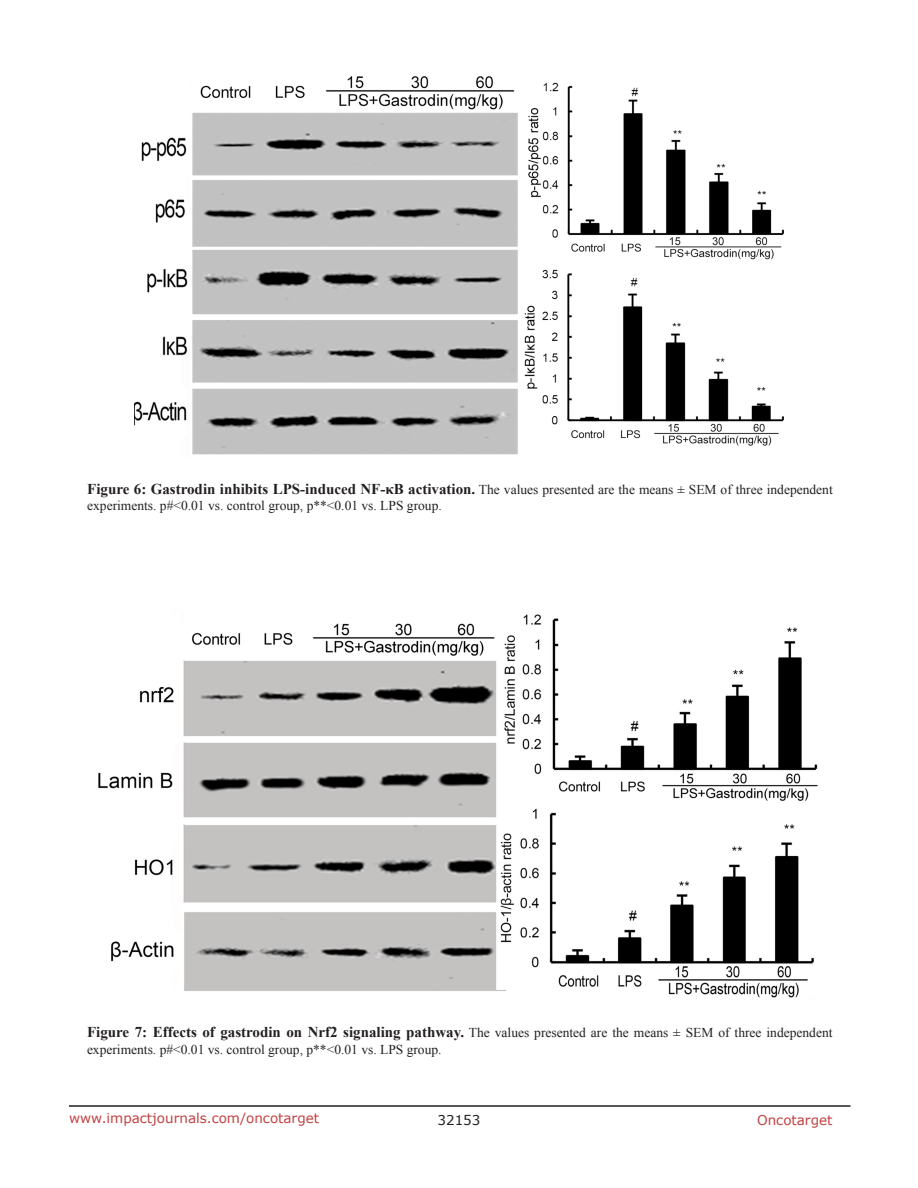
<style>
.page{position:relative;width:918px;height:1188px;background:#fff}
.page>*{position:absolute;margin:0;border:0;box-sizing:border-box;transform-origin:0 0}
.figuretext{font:700 15px "Times New Roman";color:#231f20}
.figuretext-2{font:13.5px/16.2px "Times New Roman";color:#231f20}
.t1{font:13.5px "Verdana";color:#c24141}
.t2{font:13.5px "Verdana";color:#231f20}
.s1{font-weight:400;font-size:13.5px}
.s2{font-weight:700;font-size:15px}
</style>
<div class="page">
<hr style="left:69px;top:1105px;width:781px;height:2px;background:#231f20">
<img style="left:99px;top:614px;width:719px;height:384px">
<img style="left:135px;top:77px;width:648px;height:378px">
<p class="figuretext" style="left:87px;top:478px;width:747px">Figure 6: Gastrodin inhibits LPS-induced NF-κB activation. <span class="s1">The values presented are the means ± SEM of three independent</span></p>
<p class="figuretext-2" style="left:87px;top:497px;width:356px">experiments. p#&lt;0.01 vs. control group, p**&lt;0.01 vs. LPS group.</p>
<p class="figuretext-2" style="left:87px;top:1024px;width:747px"><span class="s2">Figure 7: Effects of gastrodin on Nrf2 signaling pathway.</span> The values presented are the means ± SEM of three independent experiments. p#&lt;0.01 vs. control group, p**&lt;0.01 vs. LPS group.</p>
<p class="t1" style="left:69px;top:1109px;width:252px">www.impactjournals.com/oncotarget</p>
<p class="t2" style="left:438px;top:1111px;width:44px">32153</p>
<p class="t1" style="left:757px;top:1111px;width:77px">Oncotarget</p>
</div>
